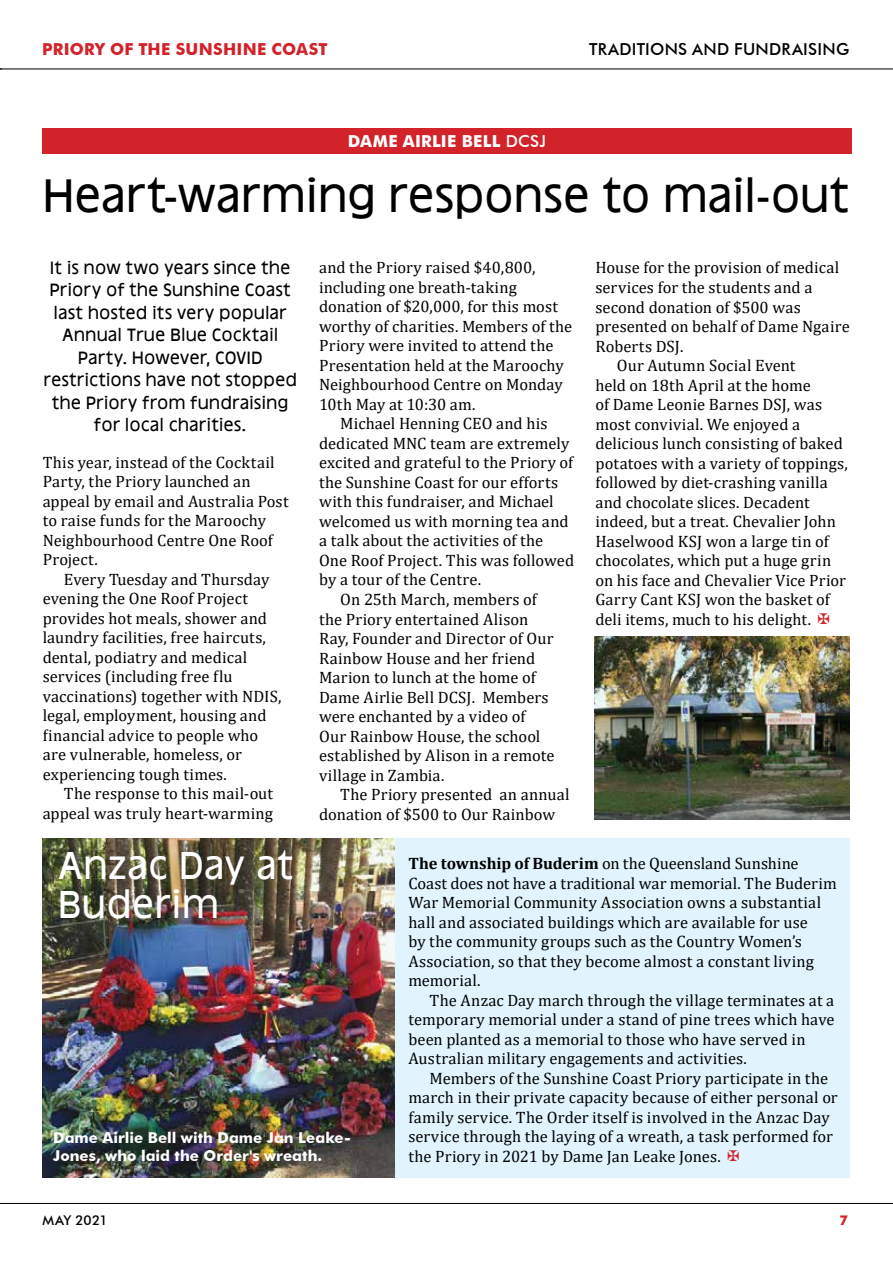
<style>
.page{position:relative;width:893px;height:1263px;background:#fff}
.page>*{position:absolute;margin:0;border:0;box-sizing:border-box;transform-origin:0 0}
.t1{font:43.5px "Antique Oakland";letter-spacing:-.01em;color:#000}
.t2{font:36px/39px "Antique Oakland";letter-spacing:.005em;color:#fff}
.t3{font:16.5px/19.5px "Cambria";letter-spacing:.005em;color:#000}
.t4{font:16.5px/22.5px "Antique Oakland";color:#000;text-align:center}
.t5{font:700 16.5px "Futura BT";letter-spacing:.015em;color:#d2232a}
.t6{font:500 16.5px "Futura BT";letter-spacing:.015em;color:#000}
.t7{font:700 16.5px "Futura BT";letter-spacing:.015em;color:#fff}
.t8{font:700 15px/18px "Futura BT";color:#fff}
.t9{font:500 13.5px "Futura BT";letter-spacing:-.005em;color:#000}
.t10{font:700 13.5px "Futura BT";color:#d2232a}
.s1{font-weight:500}
.s2{font-weight:700}
</style>
<div class="page">
<hr style="left:0;top:1203px;width:893px;height:1px;background:#000">
<hr style="left:0;top:69px;width:893px;height:1px;background:#000">
<div style="left:42px;top:839px;width:807px;height:339px;background:#e1f4fd"></div>
<div style="left:42px;top:128px;width:809px;height:25px;background:#d2232a"></div>
<img style="left:42px;top:839px;width:352px;height:339px">
<img style="left:594px;top:637px;width:255px;height:183px">
<p class="t5" style="left:42px;top:39px;width:287px">PRIORY OF THE SUNSHINE COAST</p>
<p class="t6" style="left:589px;top:39px;width:262px">TRADITIONS AND FUNDRAISING</p>
<p class="t7" style="left:348px;top:131px;width:200px">DAME AIRLIE BELL <span class="s1">DCSJ</span></p>
<h1 class="t1" style="left:43px;top:168px;width:808px">Heart-warming response to mail-out</h1>
<p class="t4" style="left:43px;top:256px;width:255px">It is now two years since the<br>Priory of the Sunshine Coast last hosted its very popular<br>Annual True Blue Cocktail<br>Party. However, COVID restrictions have not stopped the Priory from fundraising for local charities.</p>
<p class="t3" style="left:43px;top:452px;width:247px">This year, instead of the Cocktail<br>Party, the Priory launched an appeal by email and Australia Post to raise funds for the Maroochy<br>Neighbourhood Centre One Roof<br>Project.</p>
<p class="t3" style="left:43px;top:569px;width:240px;text-indent:21px">Every Tuesday and Thursday evening the One Roof Project provides hot meals, shower and laundry facilities, free haircuts, dental, podiatry and medical services (including free flu vaccinations) together with NDIS, legal, employment, housing and financial advice to people who are vulnerable, homeless, or experiencing tough times.</p>
<p class="t3" style="left:43px;top:784px;width:232px;text-align:right">The response to this mail-out appeal was truly heart-warming</p>
<p class="t3" style="left:319px;top:258px;width:255px">and the Priory raised $40,800, including one breath-taking donation of $20,000, for this most worthy of charities. Members of the<br>Priory were invited to attend the<br>Presentation held at the Maroochy<br>Neighbourhood Centre on Monday<br>10th May at 10:30 am.</p>
<p class="t3" style="left:340px;top:414px;width:209px">Michael Henning CEO and his</p>
<p class="t3" style="left:319px;top:433px;width:252px">dedicated MNC team are extremely</p>
<p class="t3" style="left:319px;top:453px;width:256px">excited and grateful to the Priory of</p>
<p class="t3" style="left:319px;top:472px;width:241px">the Sunshine Coast for our efforts</p>
<p class="t3" style="left:319px;top:492px;width:236px">with this fundraiser, and Michael</p>
<p class="t3" style="left:319px;top:511px;width:251px">welcomed us with morning tea and</p>
<p class="t3" style="left:319px;top:531px;width:226px">a talk about the activities of the</p>
<p class="t3" style="left:319px;top:550px;width:257px">One Roof Project. This was followed</p>
<p class="t3" style="left:319px;top:570px;width:164px">by a tour of the Centre.</p>
<p class="t3" style="left:340px;top:589px;width:198px">On 25th March, members of</p>
<p class="t3" style="left:319px;top:609px;width:211px">the Priory entertained Alison</p>
<p class="t3" style="left:319px;top:628px;width:236px">Ray, Founder and Director of Our</p>
<p class="t3" style="left:319px;top:648px;width:218px">Rainbow House and her friend</p>
<p class="t3" style="left:319px;top:667px;width:218px">Marion to lunch at the home of</p>
<p class="t3" style="left:319px;top:687px;width:231px">Dame Airlie Bell DCSJ. Members</p>
<p class="t3" style="left:319px;top:706px;width:208px">were enchanted by a video of</p>
<p class="t3" style="left:319px;top:726px;width:223px">Our Rainbow House, the school</p>
<p class="t3" style="left:319px;top:746px;width:237px">established by Alison in a remote</p>
<p class="t3" style="left:319px;top:765px;width:127px">village in Zambia.</p>
<p class="t3" style="left:340px;top:785px;width:231px">The Priory presented an annual</p>
<p class="t3" style="left:319px;top:804px;width:238px">donation of $500 to Our Rainbow</p>
<p class="t3" style="left:595px;top:258px;width:245px">House for the provision of medical</p>
<p class="t3" style="left:595px;top:278px;width:218px">services for the students and a</p>
<p class="t3" style="left:595px;top:297px;width:207px">second donation of $500 was</p>
<p class="t3" style="left:595px;top:317px;width:256px">presented on behalf of Dame Ngaire</p>
<p class="t3" style="left:595px;top:336px;width:90px">Roberts DSJ.</p>
<p class="t3" style="left:617px;top:356px;width:180px">Our Autumn Social Event</p>
<p class="t3" style="left:595px;top:375px;width:217px">held on 18th April at the home</p>
<p class="t3" style="left:595px;top:395px;width:228px">of Dame Leonie Barnes DSJ, was</p>
<p class="t3" style="left:595px;top:414px;width:206px">most convivial. We enjoyed a</p>
<p class="t3" style="left:595px;top:434px;width:249px">delicious lunch consisting of baked</p>
<p class="t3" style="left:595px;top:453px;width:254px">potatoes with a variety of toppings,</p>
<p class="t3" style="left:595px;top:473px;width:234px">followed by diet-crashing vanilla</p>
<p class="t3" style="left:595px;top:492px;width:216px">and chocolate slices. Decadent</p>
<p class="t3" style="left:595px;top:512px;width:242px">indeed, but a treat. Chevalier John</p>
<p class="t3" style="left:595px;top:531px;width:235px">Haselwood KSJ won a large tin of</p>
<p class="t3" style="left:595px;top:551px;width:237px">chocolates, which put a huge grin</p>
<p class="t3" style="left:595px;top:570px;width:252px">on his face and Chevalier Vice Prior</p>
<p class="t3" style="left:595px;top:590px;width:236px">Garry Cant KSJ won the basket of</p>
<p class="t3" style="left:595px;top:609px;width:217px">deli items, much to his delight.</p>
<h2 class="t2" style="left:58px;top:846px;width:238px">Anzac Day at<br>Buderim</h2>
<p class="t8" style="left:53px;top:1128px;width:299px">Dame Airlie Bell with Dame Jan Leake-<br>Jones, who laid the Order's wreath.</p>
<p class="t3" style="left:408px;top:854px;width:430px"><span class="s2">The township of Buderim</span> on the Queensland Sunshine Coast does not have a traditional war memorial. The Buderim War Memorial Community Association owns a substantial hall and associated buildings which are available for use<br>by the community groups such as the Country Women’s Association, so that they become almost a constant living memorial.</p>
<p class="t3" style="left:408px;top:990px;width:428px;text-indent:21px">The Anzac Day march through the village terminates at a temporary memorial under a stand of pine trees which have been planted as a memorial to those who have served in Australian military engagements and activities.</p>
<p class="t3" style="left:408px;top:1068px;width:431px;text-indent:21px">Members of the Sunshine Coast Priory participate in the march in their private capacity because of either personal or family service. The Order itself is involved in the Anzac Day service through the laying of a wreath, a task performed for the Priory in 2021 by Dame Jan Leake Jones.</p>
<p class="t9" style="left:43px;top:1212px;width:67px">MAY 2021</p>
<p class="t10" style="left:840px;top:1212px;width:10px">7</p>
</div>
